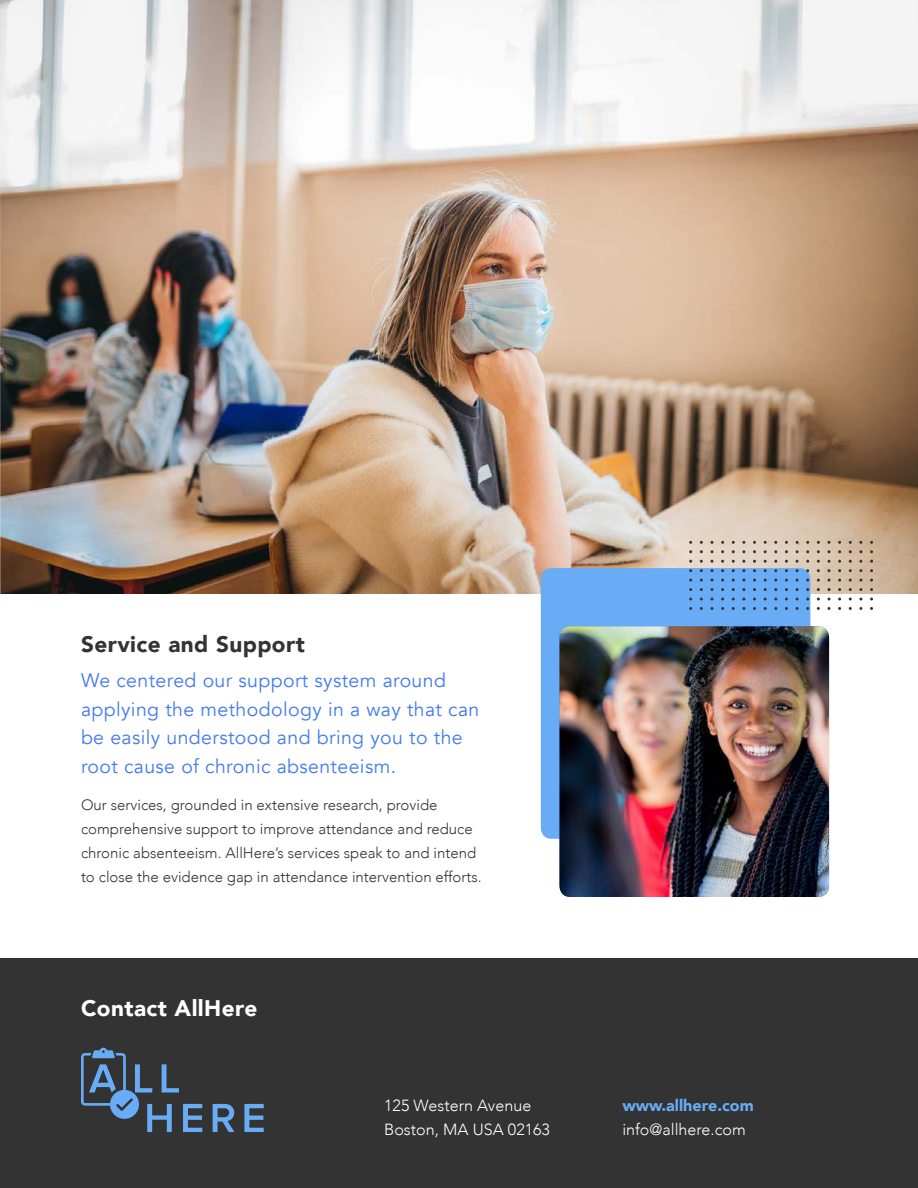
<style>
.page{position:relative;width:918px;height:1188px;background:#fff}
.page>*{position:absolute;margin:0;border:0;box-sizing:border-box;transform-origin:0 0}
.t1{font:900 22.5px "Avenir";letter-spacing:.02em;color:#333}
.t2{font:900 22.5px "Avenir";letter-spacing:.02em;color:#fff}
.t3{font:19.5px/28.5px "Avenir";letter-spacing:.02em;color:#437bee}
.t4{font:300 16.2px/24px "Avenir";color:#fff}
.t5{font:900 16.2px "Avenir";color:#67acf5}
.t6{font:300 15px/24px "Avenir";color:#333}
</style>
<div class="page">
<img style="left:0;top:0;width:918px;height:594px">
<div style="left:0;top:958px;width:918px;height:230px;background:#333"></div>
<svg style="left:81px;top:1048px;width:183px;height:84px"></svg>
<div style="left:541px;top:568px;width:269px;height:271px;background:#67acf5;border-radius:11px"></div>
<img style="left:560px;top:626px;width:269px;height:271px">
<h1 class="t1" style="left:81px;top:635px;width:225px">Service and Support</h1>
<h2 class="t3" style="left:81px;top:669px;width:400px">We centered our support system around applying the methodology in a way that can be easily understood and bring you to the root cause of chronic absenteeism.</h2>
<p class="t6" style="left:81px;top:794px;width:402px">Our services, grounded in extensive research, provide comprehensive support to improve attendance and reduce chronic absenteeism. AllHere’s services speak to and intend to close the evidence gap in attendance intervention efforts.</p>
<h1 class="t2" style="left:81px;top:998px;width:178px">Contact AllHere</h1>
<p class="t4" style="left:384px;top:1095px;width:167px">125 Western Avenue<br>Boston, MA USA 02163</p>
<p class="t5" style="left:622px;top:1099px;width:133px">www.allhere.com</p>
<p class="t4" style="left:622px;top:1119px;width:125px">info@allhere.com</p>
</div>
